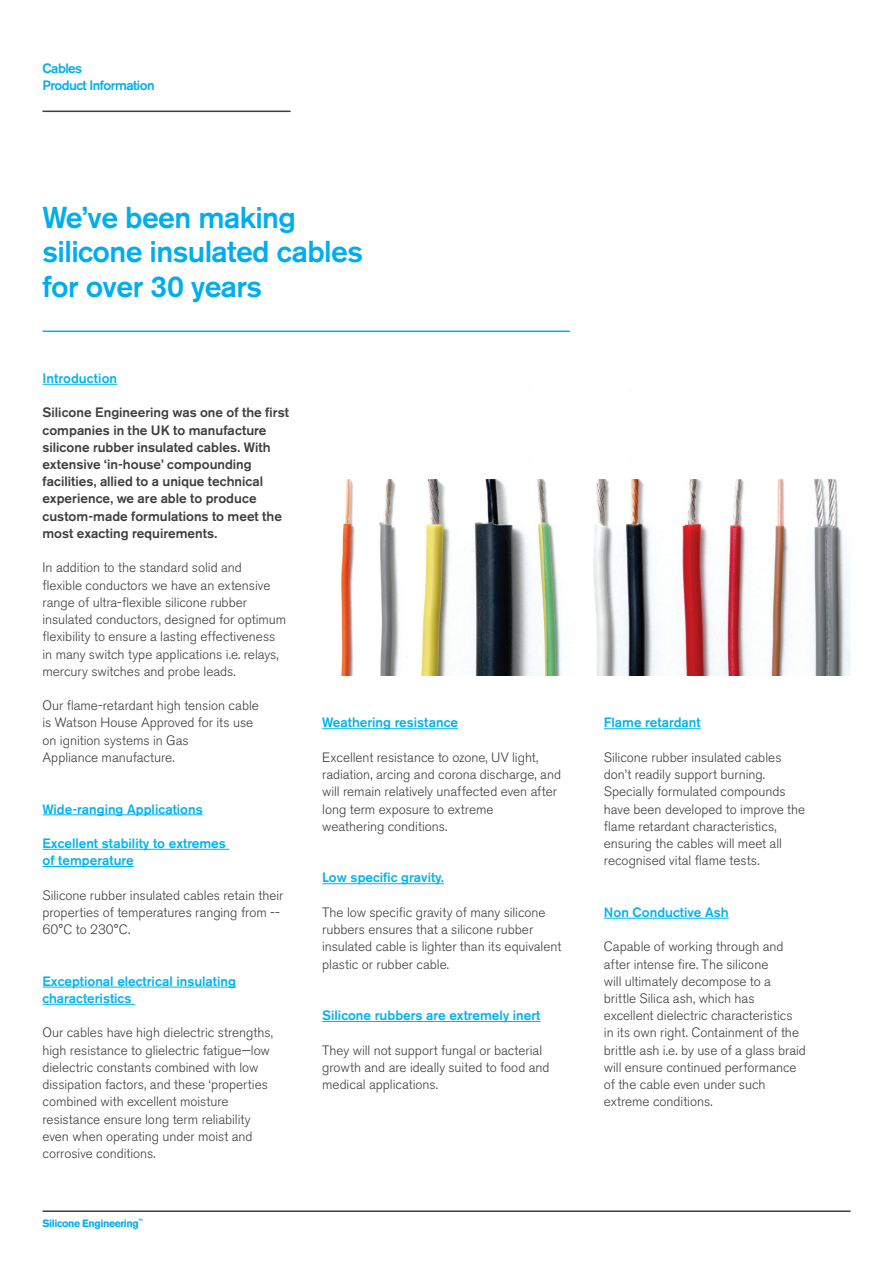
<style>
.page{position:relative;width:893px;height:1263px;background:#fff}
.page>*{position:absolute;margin:0;border:0;box-sizing:border-box;transform-origin:0 0}
.Headline_Copy_-_306c{font:500 30px "Akzidenz Grotesk BE";letter-spacing:-.02em;color:#00aeef}
.Copy_Paragraph_Light{font:300 13.5px/17.2px "Akzidenz Grotesk BE";color:#3e3e3f}
.Copy_Paragraph_Light-2{font:500 13.5px/17.2px "Akzidenz Grotesk BE";color:#3e3e3f}
.Sub_Copy_Header_-_30{font:500 13.5px/17.2px "Akzidenz Grotesk BE";color:#00b3ef}
.Content_-_White{font:500 13.5px/17.2px "Akzidenz Grotesk BE";letter-spacing:-.04em;color:#00aeef}
.Copy_Paragraph_Light-3{font:500 13.5px "Akzidenz Grotesk BE";color:#00b3ef}
.t1{font:700 10.5px "Akzidenz Grotesk BE";letter-spacing:-.04em;color:#00aeef}
</style>
<div class="page">
<hr style="left:43px;top:111px;width:248px;height:1px;background:#3e3e3f">
<hr style="left:43px;top:1210px;width:808px;height:2px;background:#3e3e3f">
<hr style="left:43px;top:384px;width:74px;height:1px;background:#00b3ef">
<hr style="left:43px;top:814px;width:160px;height:1px;background:#00b3ef">
<hr style="left:43px;top:849px;width:187px;height:1px;background:#00b3ef">
<hr style="left:43px;top:866px;width:91px;height:1px;background:#00b3ef">
<hr style="left:43px;top:987px;width:193px;height:1px;background:#00b3ef">
<hr style="left:43px;top:1004px;width:92px;height:1px;background:#00b3ef">
<hr style="left:322px;top:728px;width:136px;height:1px;background:#00b3ef">
<hr style="left:322px;top:883px;width:122px;height:1px;background:#00b3ef">
<hr style="left:322px;top:1021px;width:218px;height:1px;background:#00b3ef">
<hr style="left:604px;top:728px;width:97px;height:1px;background:#00b3ef">
<hr style="left:604px;top:918px;width:125px;height:1px;background:#00b3ef">
<hr style="left:43px;top:330px;width:527px;height:2px;background:#00aeef">
<img style="left:341px;top:479px;width:509px;height:197px">
<p class="Content_-_White" style="left:43px;top:59px;width:114px">Cables<br>Product Information</p>
<p class="Headline_Copy_-_306c" style="left:43px;top:199px;width:255px">We’ve been making</p>
<p class="Headline_Copy_-_306c" style="left:43px;top:233px;width:322px">silicone insulated cables</p>
<p class="Headline_Copy_-_306c" style="left:43px;top:268px;width:221px">for over 30 years</p>
<p class="Copy_Paragraph_Light-3" style="left:43px;top:370px;width:76px">Introduction</p>
<p class="Copy_Paragraph_Light-2" style="left:43px;top:404px;width:248px">Silicone Engineering was one of the first companies in the UK to manufacture silicone rubber insulated cables. With extensive ‘in-house’ compounding facilities, allied to a unique technical experience, we are able to produce custom-made formulations to meet the most exacting requirements.</p>
<p class="Copy_Paragraph_Light" style="left:43px;top:559px;width:201px">In addition to the standard solid and</p>
<p class="Copy_Paragraph_Light" style="left:43px;top:577px;width:245px">flexible conductors we have an extensive range of ultra-flexible silicone rubber insulated conductors, designed for optimum flexibility to ensure a lasting effectiveness in many switch type applications i.e. relays, mercury switches and probe leads.</p>
<p class="Copy_Paragraph_Light" style="left:43px;top:697px;width:218px">Our flame-retardant high tension cable is Watson House Approved for its use</p>
<p class="Copy_Paragraph_Light" style="left:43px;top:732px;width:148px">on ignition systems in Gas</p>
<p class="Copy_Paragraph_Light" style="left:43px;top:749px;width:134px">Appliance manufacture.</p>
<p class="Sub_Copy_Header_-_30" style="left:43px;top:800px;width:162px">Wide-ranging Applications</p>
<p class="Sub_Copy_Header_-_30" style="left:43px;top:834px;width:185px">Excellent stability to extremes of temperature</p>
<p class="Copy_Paragraph_Light" style="left:43px;top:886px;width:242px">Silicone rubber insulated cables retain their</p>
<p class="Copy_Paragraph_Light" style="left:43px;top:904px;width:239px">properties of temperatures ranging from --</p>
<p class="Copy_Paragraph_Light" style="left:43px;top:921px;width:89px">60°C to 230°C.</p>
<p class="Sub_Copy_Header_-_30" style="left:43px;top:972px;width:195px">Exceptional electrical insulating</p>
<p class="Sub_Copy_Header_-_30" style="left:43px;top:989px;width:90px">characteristics</p>
<p class="Copy_Paragraph_Light" style="left:43px;top:1024px;width:232px">Our cables have high dielectric strengths, high resistance to glielectric fatigue—low dielectric constants combined with low dissipation factors, and these ‘properties combined with excellent moisture resistance ensure long term reliability even when operating under moist and corrosive conditions.</p>
<p class="t1" style="left:43px;top:1217px;width:102px">Silicone Engineering<sup>™</sup></p>
<p class="Sub_Copy_Header_-_30" style="left:322px;top:714px;width:137px">Weathering resistance</p>
<p class="Copy_Paragraph_Light" style="left:322px;top:749px;width:218px">Excellent resistance to ozone, UV light,</p>
<p class="Copy_Paragraph_Light" style="left:322px;top:766px;width:240px">radiation, arcing and corona discharge, and</p>
<p class="Copy_Paragraph_Light" style="left:322px;top:783px;width:236px">will remain relatively unaffected even after</p>
<p class="Copy_Paragraph_Light" style="left:322px;top:800px;width:173px">long term exposure to extreme</p>
<p class="Copy_Paragraph_Light" style="left:322px;top:818px;width:127px">weathering conditions.</p>
<p class="Sub_Copy_Header_-_30" style="left:322px;top:869px;width:123px">Low specific gravity.</p>
<p class="Copy_Paragraph_Light" style="left:322px;top:904px;width:225px">The low specific gravity of many silicone</p>
<p class="Copy_Paragraph_Light" style="left:322px;top:921px;width:212px">rubbers ensures that a silicone rubber</p>
<p class="Copy_Paragraph_Light" style="left:322px;top:938px;width:241px">insulated cable is lighter than its equivalent</p>
<p class="Copy_Paragraph_Light" style="left:322px;top:955px;width:128px">plastic or rubber cable.</p>
<p class="Sub_Copy_Header_-_30" style="left:322px;top:1007px;width:220px">Silicone rubbers are extremely inert</p>
<p class="Copy_Paragraph_Light" style="left:322px;top:1041px;width:221px">They will not support fungal or bacterial</p>
<p class="Copy_Paragraph_Light" style="left:322px;top:1059px;width:229px">growth and are ideally suited to food and</p>
<p class="Copy_Paragraph_Light" style="left:322px;top:1076px;width:117px">medical applications.</p>
<p class="Sub_Copy_Header_-_30" style="left:604px;top:714px;width:98px">Flame retardant</p>
<p class="Copy_Paragraph_Light" style="left:604px;top:749px;width:179px">Silicone rubber insulated cables</p>
<p class="Copy_Paragraph_Light" style="left:604px;top:766px;width:163px">don’t readily support burning.</p>
<p class="Copy_Paragraph_Light" style="left:604px;top:783px;width:183px">Specially formulated compounds</p>
<p class="Copy_Paragraph_Light" style="left:604px;top:800px;width:203px">have been developed to improve the</p>
<p class="Copy_Paragraph_Light" style="left:604px;top:818px;width:174px">flame retardant characteristics,</p>
<p class="Copy_Paragraph_Light" style="left:604px;top:835px;width:180px">ensuring the cables will meet all</p>
<p class="Copy_Paragraph_Light" style="left:604px;top:852px;width:157px">recognised vital flame tests.</p>
<p class="Sub_Copy_Header_-_30" style="left:604px;top:903px;width:126px">Non Conductive Ash</p>
<p class="Copy_Paragraph_Light" style="left:604px;top:938px;width:181px">Capable of working through and after intense fire. The silicone</p>
<p class="Copy_Paragraph_Light" style="left:604px;top:973px;width:169px">will ultimately decompose to a</p>
<p class="Copy_Paragraph_Light" style="left:604px;top:990px;width:152px">brittle Silica ash, which has</p>
<p class="Copy_Paragraph_Light" style="left:604px;top:1007px;width:197px">excellent dielectric characteristics in its own right. Containment of the</p>
<p class="Copy_Paragraph_Light" style="left:604px;top:1041px;width:204px">brittle ash i.e. by use of a glass braid</p>
<p class="Copy_Paragraph_Light" style="left:604px;top:1059px;width:194px">will ensure continued performance</p>
<p class="Copy_Paragraph_Light" style="left:604px;top:1076px;width:163px">of the cable even under such extreme conditions.</p>
</div>
